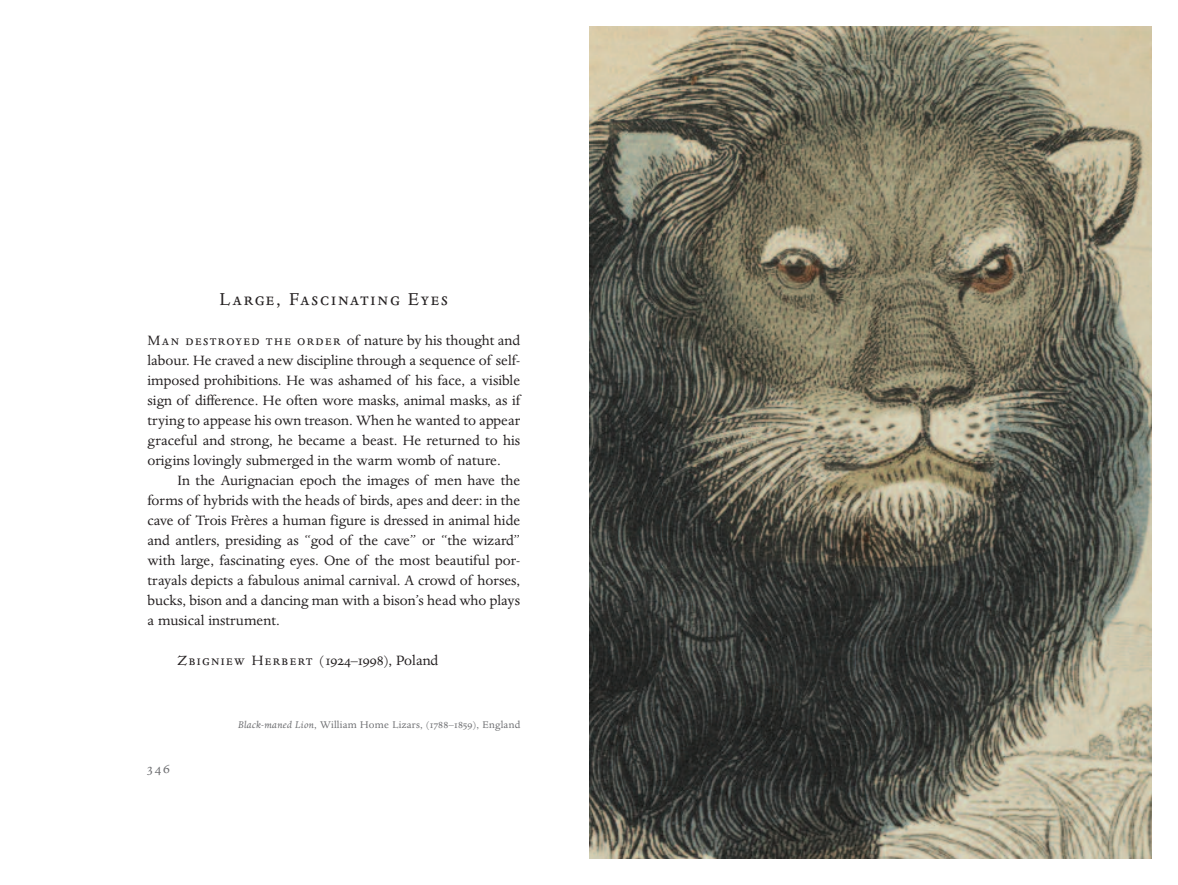
<style>
.page{position:relative;width:1178px;height:885px;background:#fff}
.page>*{position:absolute;margin:0;border:0;box-sizing:border-box;transform-origin:0 0}
.t1{font:20px "Dante MT Regular SC";letter-spacing:.09em;color:#231f20}
.t2{font:15.62px/20px "Dante";color:#231f20;text-align:justify}
.t3{font:15.62px "Dante MT Regular SC";letter-spacing:.09em;color:#231f20}
.t4{font:11.25px "Dante";letter-spacing:.02em;color:#6c6d70}
.s1{font-family:"Dante MT Regular SC"}
.s2{font-family:"Dante"}
.s3{font-style:italic}
</style>
<div class="page">
<svg style="left:589px;top:26px;width:563px;height:833px;background:#6b685a"></svg>
<p class="t1" style="left:220px;top:292px;width:230px">Large, Fascinating Eyes</p>
<p class="t2" style="left:148px;top:332px;width:374px"><span class="s1">Man destroyed the order</span> of nature by his thought and labour. He craved a new discipline through a sequence of self&shy;imposed prohibitions. He was ashamed of his face, a visible sign of difference. He often wore masks, animal masks, as if trying to appease his own treason. When he wanted to appear graceful and strong, he became a beast. He returned to his origins lovingly submerged in the warm womb of nature.</p>
<p class="t2" style="left:148px;top:472px;width:374px;text-indent:30px">In the Aurignacian epoch the images of men have the forms of hybrids with the heads of birds, apes and deer: in the cave of Trois Frères a human figure is dressed in animal hide and antlers, presiding as “god of the cave” or “the wizard” with large, fascinating eyes. One of the most beautiful por&shy;trayals depicts a fabulous animal carnival. A crowd of horses, bucks, bison and a dancing man with a bison’s head who plays a musical instrument.</p>
<p class="t3" style="left:177px;top:655px;width:262px">Zbigniew Herbert (1924–1998), <span class="s2">Poland</span></p>
<p class="t4" style="left:238px;top:720px;width:284px"><span class="s3">Black-maned Lion</span>, William Home Lizars, (<span class="s1">1788–1859</span>), England</p>
</div>
